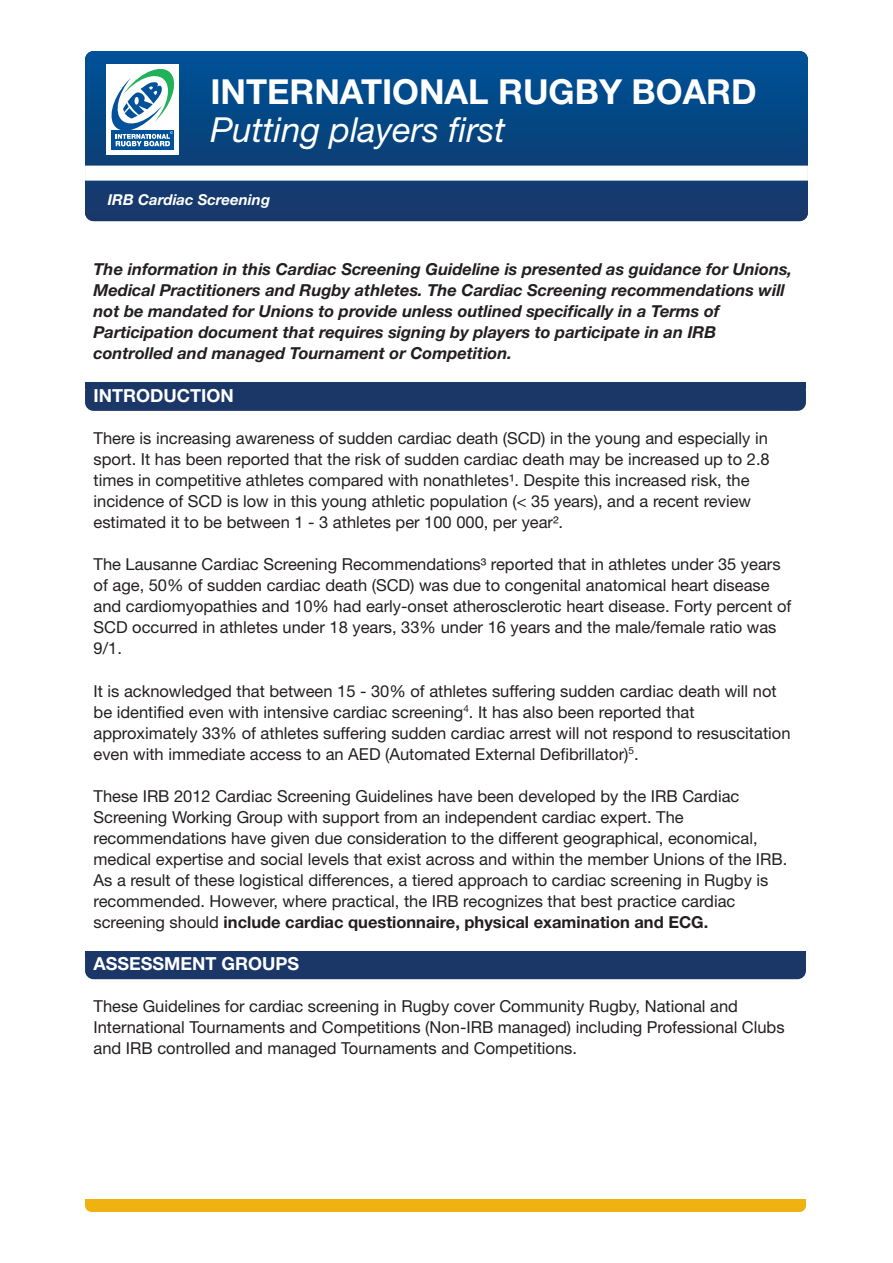
<style>
.page{position:relative;width:893px;height:1263px;background:#fff}
.page>*{position:absolute;margin:0;border:0;box-sizing:border-box;transform-origin:0 0}
.t1{font:700 34.5px "Helvetica Neue";color:#fff}
.t2{font:italic 34.5px "Helvetica Neue";color:#fff}
.t3{font:700 18px "Helvetica Neue";color:#fff}
.t4{font:16.5px/21px "Helvetica Neue";color:#231f20}
.t5{font:italic 700 16.5px/21px "Helvetica Neue";color:#231f20}
.t6{font:italic 700 15px "Helvetica Neue";color:#fff}
.s1{font-weight:700}
</style>
<div class="page">
<div style="left:85px;top:383px;width:721px;height:28px;background:#1b3768;border-radius:9px"></div>
<div style="left:85px;top:383px;width:721px;height:6px;background:#1b3768"></div>
<div style="left:85px;top:951px;width:721px;height:28px;background:#1b3768;border-radius:9px"></div>
<div style="left:85px;top:951px;width:721px;height:6px;background:#1b3768"></div>
<div style="left:85px;top:51px;width:723px;height:170px;background:linear-gradient(to bottom,#005298,#1a3969);border-radius:9px"></div>
<div style="left:107px;top:64px;width:72px;height:91px;background:#fff"></div>
<svg style="left:112px;top:146px;width:62px;height:4px"></svg>
<svg style="left:111px;top:69px;width:64px;height:77px"></svg>
<div style="left:85px;top:166px;width:723px;height:15px;background:#fff"></div>
<div style="left:85px;top:1199px;width:721px;height:13px;background:#efb211;border-radius:6px"></div>
<div style="left:85px;top:1199px;width:721px;height:6px;background:#efb211"></div>
<h1 class="t1" style="left:210px;top:80px;width:548px">INTERNATIONAL RUGBY BOARD</h1>
<h1 class="t2" style="left:210px;top:117px;width:296px">Putting players first</h1>
<p class="t6" style="left:108px;top:195px;width:164px">IRB Cardiac Screening</p>
<p class="t5" style="left:94px;top:260px;width:700px">The information in this Cardiac Screening Guideline is presented as guidance for Unions, Medical Practitioners and Rugby athletes. The Cardiac Screening recommendations will not be mandated for Unions to provide unless outlined specifically in a Terms of Participation document that requires signing by players to participate in an IRB controlled and managed Tournament or Competition.</p>
<p class="t3" style="left:94px;top:389px;width:142px">INTRODUCTION</p>
<p class="t4" style="left:94px;top:429px;width:678px">There is increasing awareness of sudden cardiac death (SCD) in the young and especially in sport. It has been reported that the risk of sudden cardiac death may be increased up to 2.8 times in competitive athletes compared with nonathletes¹. Despite this increased risk, the incidence of SCD is low in this young athletic population (&lt; 35 years), and a recent review estimated it to be between 1 - 3 athletes per 100 000, per year².</p>
<p class="t4" style="left:94px;top:555px;width:699px">The Lausanne Cardiac Screening Recommendations³ reported that in athletes under 35 years of age, 50% of sudden cardiac death (SCD) was due to congenital anatomical heart disease and cardiomyopathies and 10% had early-onset atherosclerotic heart disease. Forty percent of SCD occurred in athletes under 18 years, 33% under 16 years and the male/female ratio was 9/1.</p>
<p class="t4" style="left:94px;top:682px;width:698px">It is acknowledged that between 15 - 30% of athletes suffering sudden cardiac death will not be identified even with intensive cardiac screening<sup>4</sup>. It has also been reported that approximately 33% of athletes suffering sudden cardiac arrest will not respond to resuscitation even with immediate access to an AED (Automated External Defibrillator)<sup>5</sup>.</p>
<p class="t4" style="left:94px;top:787px;width:695px">These IRB 2012 Cardiac Screening Guidelines have been developed by the IRB Cardiac Screening Working Group with support from an independent cardiac expert. The recommendations have given due consideration to the different geographical, economical, medical expertise and social levels that exist across and within the member Unions of the IRB.<br>As a result of these logistical differences, a tiered approach to cardiac screening in Rugby is recommended. However, where practical, the IRB recognizes that best practice cardiac screening should <span class="s1">include cardiac questionnaire, physical examination and ECG.</span></p>
<p class="t3" style="left:94px;top:957px;width:207px">ASSESSMENT GROUPS</p>
<p class="t4" style="left:94px;top:997px;width:693px">These Guidelines for cardiac screening in Rugby cover Community Rugby, National and<br>International Tournaments and Competitions (Non-IRB managed) including Professional Clubs and IRB controlled and managed Tournaments and Competitions.</p>
</div>
